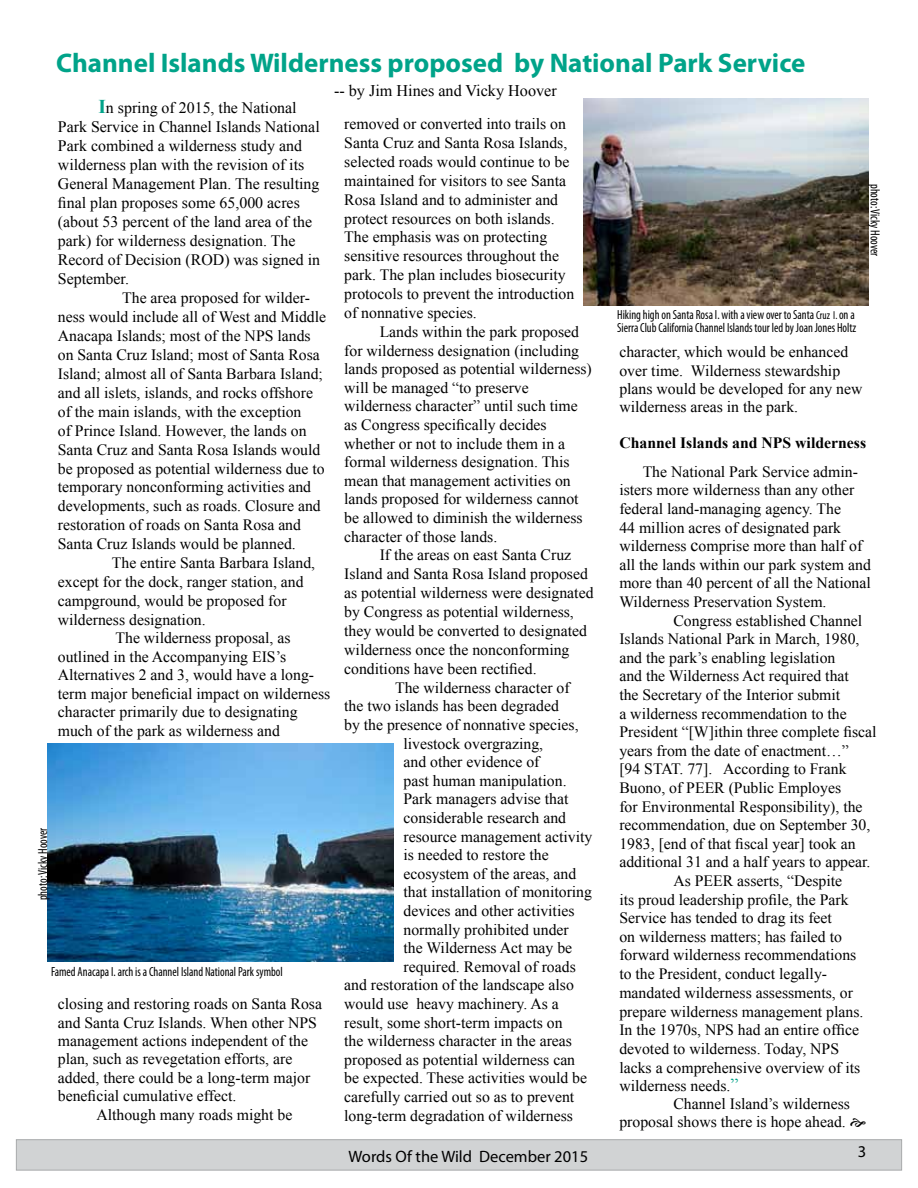
<style>
.page{position:relative;width:918px;height:1188px;background:#fff}
.page>*{position:absolute;margin:0;border:0;box-sizing:border-box;transform-origin:0 0}
.t1{font:700 27px "Myriad Pro";color:#00a389}
.t2{font:16.5px "Myriad Pro";color:#000}
.t3{font:16.2px "Times New Roman";color:#000}
.t4{font:15.9px/19px "Times New Roman";color:#000}
.t5{font:15.75px/18.9px "Times New Roman";color:#000}
.t6{font:700 15.75px "Times New Roman";color:#000}
.t7{font:condensed 13.2px/13.5px "Myriad Pro";color:#000;scale:.91 1}
.s1{font-weight:700;font-size:19.5px;color:#00a389}
.s2{font-size:11.55px}
.s3{font-size:18px}
.s4{font-size:18px;color:#00a389}
</style>
<div class="page">
<div style="left:16px;top:1140px;width:886px;height:30px;background:#d1d3d4;border:1px solid #a8aaab"></div>
<img style="left:583px;top:99px;width:286px;height:207px">
<img style="left:48px;top:743px;width:346px;height:219px">
<h1 class="t1" style="left:56px;top:46px;width:751px">Channel Islands Wilderness proposed by National Park Service</h1>
<p class="t3" style="left:334px;top:79px;width:224px">-- by Jim Hines and Vicky Hoover</p>
<p class="t4" style="left:58px;top:98px;width:264px;text-indent:40px"><span class="s1">I</span>n spring of 2015, the National Park Service in Channel Islands National Park combined a wilderness study and wilderness plan with the revision of its General Management Plan. The resulting final plan proposes some 65,000 acres (about 53 percent of the land area of the park) for wilderness designation. The Record of Decision (ROD) was signed in September.</p>
<p class="t5" style="left:58px;top:288px;width:270px;text-indent:64px">The area proposed for wilder&shy;ness would include all of West and Middle Anacapa Islands; most of the NPS lands on Santa Cruz Island; most of Santa Rosa Island; almost all of Santa Barbara Island; and all islets, islands, and rocks offshore of the main islands, with the exception<br>of Prince Island. However, the lands on Santa Cruz and Santa Rosa Islands would be proposed as potential wilderness due to temporary nonconforming activities and developments, such as roads. Closure and restoration of roads on Santa Rosa and Santa Cruz Islands would be planned.</p>
<p class="t5" style="left:112px;top:553px;width:205px">The entire Santa Barbara Island,</p>
<p class="t5" style="left:58px;top:572px;width:247px">except for the dock, ranger station, and</p>
<p class="t5" style="left:58px;top:591px;width:230px">campground, would be proposed for</p>
<p class="t5" style="left:58px;top:610px;width:149px">wilderness designation.</p>
<p class="t5" style="left:116px;top:628px;width:176px">The wilderness proposal, as</p>
<p class="t5" style="left:58px;top:647px;width:230px">outlined in the Accompanying EIS’s</p>
<p class="t5" style="left:58px;top:665px;width:258px">Alternatives 2 and 3, would have a long-</p>
<p class="t5" style="left:58px;top:684px;width:274px">term major beneficial impact on wilderness</p>
<p class="t5" style="left:58px;top:702px;width:241px">character primarily due to designating</p>
<p class="t5" style="left:58px;top:721px;width:224px">much of the park as wilderness and</p>
<p class="t5" style="left:344px;top:114px;width:232px">removed or converted into trails on Santa Cruz and Santa Rosa Islands, selected roads would continue to be maintained for visitors to see Santa Rosa Island and to administer and protect resources on both islands.<br>The emphasis was on protecting sensitive resources throughout the park. The plan includes biosecurity protocols to prevent the introduction of nonnative species.</p>
<p class="t5" style="left:344px;top:322px;width:249px;text-indent:35px">Lands within the park proposed for wilderness designation (including lands proposed as potential wilderness) will be managed “to preserve wilderness character” until such time as Congress specifically decides whether or not to include them in a formal wilderness designation. This mean that management activities on lands proposed for wilderness cannot be allowed to diminish the wilderness character of those lands.</p>
<p class="t5" style="left:380px;top:545px;width:193px">If the areas on east Santa Cruz</p>
<p class="t5" style="left:344px;top:564px;width:245px">Island and Santa Rosa Island proposed</p>
<p class="t5" style="left:344px;top:583px;width:251px">as potential wilderness were designated</p>
<p class="t5" style="left:344px;top:602px;width:231px">by Congress as potential wilderness,</p>
<p class="t5" style="left:344px;top:621px;width:244px">they would be converted to designated</p>
<p class="t5" style="left:344px;top:640px;width:227px">wilderness once the nonconforming</p>
<p class="t5" style="left:344px;top:659px;width:194px">conditions have been rectified.</p>
<p class="t5" style="left:395px;top:678px;width:176px">The wilderness character of</p>
<p class="t5" style="left:344px;top:696px;width:216px">the two islands has been degraded</p>
<p class="t5" style="left:344px;top:715px;width:236px">by the presence of nonnative species,</p>
<p class="t5" style="left:404px;top:734px;width:141px">livestock overgrazing,</p>
<p class="t5" style="left:404px;top:752px;width:138px">and other evidence of</p>
<p class="t5" style="left:404px;top:771px;width:165px">past human manipulation.</p>
<p class="t5" style="left:404px;top:789px;width:166px">Park managers advise that</p>
<p class="t5" style="left:404px;top:808px;width:164px">considerable research and</p>
<p class="t5" style="left:404px;top:827px;width:190px">resource management activity</p>
<p class="t5" style="left:404px;top:845px;width:147px">is needed to restore the</p>
<p class="t5" style="left:404px;top:864px;width:174px">ecosystem of the areas, and</p>
<p class="t5" style="left:404px;top:882px;width:190px">that installation of monitoring</p>
<p class="t5" style="left:404px;top:901px;width:173px">devices and other activities</p>
<p class="t5" style="left:404px;top:920px;width:167px">normally prohibited under</p>
<p class="t5" style="left:404px;top:938px;width:170px">the Wilderness Act may be</p>
<p class="t5" style="left:404px;top:957px;width:174px">required. Removal of roads</p>
<p class="t5" style="left:344px;top:975px;width:231px">and restoration of the landscape also</p>
<p class="t5" style="left:344px;top:994px;width:216px">would use heavy machinery. As a</p>
<p class="t5" style="left:344px;top:1013px;width:220px">result, some short-term impacts on</p>
<p class="t5" style="left:344px;top:1031px;width:229px">the wilderness character in the areas</p>
<p class="t5" style="left:344px;top:1050px;width:232px">proposed as potential wilderness can</p>
<p class="t5" style="left:344px;top:1068px;width:244px">be expected. These activities would be</p>
<p class="t5" style="left:344px;top:1087px;width:232px">carefully carried out so as to prevent</p>
<p class="t5" style="left:344px;top:1106px;width:230px">long-term degradation of wilderness</p>
<p class="t7" style="left:36px;top:900px;width:81px;rotate:-90deg">photo: Vicky Hoover</p>
<p class="t7" style="left:51px;top:965px;width:256px">Famed Anacapa I. arch is a Channel Island National Park symbol</p>
<p class="t5" style="left:58px;top:994px;width:266px">closing and restoring roads on Santa Rosa</p>
<p class="t5" style="left:58px;top:1013px;width:261px">and Santa Cruz Islands. When other NPS</p>
<p class="t5" style="left:58px;top:1031px;width:252px">management actions independent of the</p>
<p class="t5" style="left:58px;top:1049px;width:236px">plan, such as revegetation efforts, are</p>
<p class="t5" style="left:58px;top:1068px;width:254px">added, there could be a long-term major</p>
<p class="t5" style="left:58px;top:1086px;width:180px">beneficial cumulative effect.</p>
<p class="t5" style="left:96px;top:1105px;width:197px">Although many roads might be</p>
<p class="t7" style="left:882px;top:184px;width:81px;rotate:90deg">photo: Vicky Hoover</p>
<p class="t7" style="left:617px;top:307px;width:264px">Hiking high on Santa Rosa I. with a view over to Santa <span class="s2">Cruz I.</span> on a<br>Sierra Club California Channel Islands tour led by Joan Jones Holtz</p>
<p class="t5" style="left:619px;top:342px;width:245px;line-height:18.1px">character, which would be enhanced over time. Wilderness stewardship plans would be developed for any new wilderness areas in the park.</p>
<p class="t6" style="left:619px;top:432px;width:248px">Channel Islands and NPS wilderness</p>
<p class="t5" style="left:619px;top:462px;width:253px;text-indent:23px">The National Park Service admin&shy;isters more wilderness than any other federal land-managing agency. The<br>44 million acres of designated park wilderness <span class="s3">c</span>omprise more than half of all the lands within our park system and more than 40 percent of all the National Wilderness Preservation System.</p>
<p class="t5" style="left:673px;top:611px;width:190px">Congress established Channel</p>
<p class="t5" style="left:619px;top:629px;width:242px">Islands National Park in March, 1980,</p>
<p class="t5" style="left:619px;top:648px;width:218px">and the park’s enabling legislation</p>
<p class="t5" style="left:619px;top:666px;width:231px">and the Wilderness Act required that</p>
<p class="t5" style="left:619px;top:685px;width:222px">the Secretary of the Interior submit</p>
<p class="t5" style="left:619px;top:704px;width:229px">a wilderness recommendation to the</p>
<p class="t5" style="left:619px;top:722px;width:259px">President “[W]ithin three complete fiscal</p>
<p class="t5" style="left:619px;top:741px;width:231px">years from the date of enactment…”</p>
<p class="t5" style="left:619px;top:759px;width:229px">[94 STAT. 77]. According to Frank</p>
<p class="t5" style="left:619px;top:778px;width:223px">Buono, of PEER (Public Employes</p>
<p class="t5" style="left:619px;top:797px;width:245px">for Environmental Responsibility), the</p>
<p class="t5" style="left:619px;top:815px;width:253px">recommendation, due on September 30,</p>
<p class="t5" style="left:619px;top:834px;width:238px">1983, [end of that fiscal year] took an</p>
<p class="t5" style="left:619px;top:853px;width:253px">additional 31 and a half years to appear.</p>
<p class="t5" style="left:673px;top:871px;width:170px">As PEER asserts, “Despite</p>
<p class="t5" style="left:619px;top:890px;width:231px">its proud leadership profile, the Park</p>
<p class="t5" style="left:619px;top:908px;width:214px">Service has tended to drag its feet</p>
<p class="t5" style="left:619px;top:927px;width:224px">on wilderness matters; has failed to</p>
<p class="t5" style="left:619px;top:946px;width:239px">forward wilderness recommendations</p>
<p class="t5" style="left:619px;top:964px;width:209px">to the President, conduct legally-</p>
<p class="t5" style="left:619px;top:983px;width:235px">mandated wilderness assessments, or</p>
<p class="t5" style="left:619px;top:1002px;width:246px">prepare wilderness management plans.</p>
<p class="t5" style="left:619px;top:1021px;width:241px">In the 1970s, NPS had an entire office</p>
<p class="t5" style="left:619px;top:1039px;width:221px">devoted to wilderness. Today, NPS</p>
<p class="t5" style="left:619px;top:1058px;width:243px">lacks a comprehensive overview of its</p>
<p class="t5" style="left:619px;top:1076px;width:121px">wilderness needs.<span class="s4">”</span></p>
<p class="t5" style="left:673px;top:1094px;width:178px">Channel Island’s wilderness</p>
<p class="t5" style="left:619px;top:1112px;width:228px">proposal shows there is hope ahead.</p>
<p class="t2" style="left:349px;top:1146px;width:241px">Words Of the Wild December 2015</p>
<p class="t2" style="left:858px;top:1142px;width:10px">3</p>
</div>
